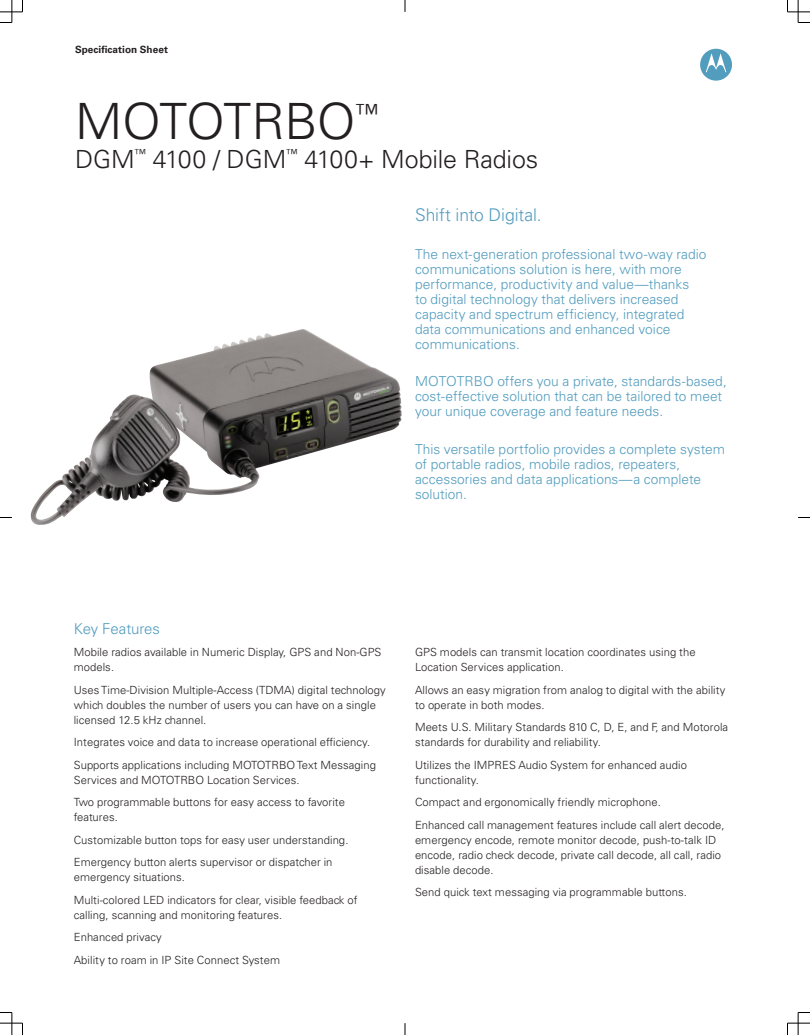
<style>
.page{position:relative;width:810px;height:1035px;background:#fff}
.page>*{position:absolute;margin:0;border:0;box-sizing:border-box;transform-origin:0 0}
.t1{font:300 50px "Univers LT Std";letter-spacing:-.02em;color:#231f20}
.t2{font:300 25px "Univers LT Std";letter-spacing:-.005em;color:#231f20}
.t3{font:300 17.5px "Univers LT Std";letter-spacing:-.005em;color:#529cbe}
.t4{font:300 15px "Univers LT Std";letter-spacing:-.01em;color:#529cbe}
.t5{font:300 13.75px/15px "Univers LT Std";color:#529cbe}
.t6{font:300 11.25px/15px "Univers LT Std";letter-spacing:.005em;color:#231f20}
.t7{font:700 10px "Univers LT Std";letter-spacing:.005em;color:#231f20}
</style>
<div class="page">
<img style="left:30px;top:329px;width:356px;height:196px">
<svg style="left:700px;top:49px;width:32px;height:32px"></svg>
<svg style="left:0;top:0;width:23px;height:23px"></svg>
<svg style="left:787px;top:0;width:23px;height:23px"></svg>
<svg style="left:0;top:1012px;width:23px;height:23px"></svg>
<svg style="left:787px;top:1012px;width:23px;height:23px"></svg>
<svg style="left:405px;top:0;width:1px;height:12px"></svg>
<svg style="left:405px;top:1023px;width:1px;height:12px"></svg>
<svg style="left:0;top:517px;width:12px;height:1px"></svg>
<svg style="left:798px;top:517px;width:12px;height:1px"></svg>
<p class="t7" style="left:75px;top:43px;width:94px">Specification Sheet</p>
<h1 class="t1" style="left:75px;top:91px;width:306px">MOTOTRBO<sup>™</sup></h1>
<h2 class="t2" style="left:75px;top:144px;width:465px">DGM<sup>™</sup> 4100 / DGM<sup>™</sup> 4100+ Mobile Radios</h2>
<h3 class="t3" style="left:415px;top:205px;width:128px">Shift into Digital.</h3>
<p class="t5" style="left:415px;top:247px;width:293px">The next-generation professional two-way radio communications solution is here, with more performance, productivity and value—thanks<br>to digital technology that delivers increased capacity and spectrum efficiency, integrated data communications and enhanced voice communications.</p>
<p class="t5" style="left:415px;top:374px;width:313px">MOTOTRBO offers you a private, standards-based, cost-effective solution that can be tailored to meet your unique coverage and feature needs.</p>
<p class="t5" style="left:415px;top:442px;width:312px">This versatile portfolio provides a complete system of portable radios, mobile radios, repeaters, accessories and data applications—a complete solution.</p>
<h3 class="t4" style="left:74px;top:620px;width:88px">Key Features</h3>
<p class="t6" style="left:74px;top:645px;width:309px">Mobile radios available in Numeric Display, GPS and Non-GPS models.</p>
<p class="t6" style="left:74px;top:682px;width:314px">Uses Time-Division Multiple-Access (TDMA) digital technology which doubles the number of users you can have on a single licensed 12.5 kHz channel.</p>
<p class="t6" style="left:74px;top:731px;width:304px;line-height:22.5px">Integrates voice and data to increase operational efficiency.<br>Supports applications including MOTOTRBO Text Messaging</p>
<p class="t6" style="left:74px;top:769px;width:273px;line-height:22.5px">Services and MOTOTRBO Location Services.<br>Two programmable buttons for easy access to favorite</p>
<p class="t6" style="left:74px;top:806px;width:276px;line-height:22.5px">features.<br>Customizable button tops for easy user understanding.<br>Emergency button alerts supervisor or dispatcher in</p>
<p class="t6" style="left:74px;top:866px;width:285px;line-height:22.5px">emergency situations.<br>Multi-colored LED indicators for clear, visible feedback of</p>
<p class="t6" style="left:74px;top:904px;width:210px;line-height:22.5px">calling, scanning and monitoring features.<br>Enhanced privacy<br>Ability to roam in IP Site Connect System</p>
<p class="t6" style="left:415px;top:645px;width:282px">GPS models can transmit location coordinates using the<br>Location Services application.</p>
<p class="t6" style="left:415px;top:682px;width:312px">Allows an easy migration from analog to digital with the ability to operate in both modes.</p>
<p class="t6" style="left:415px;top:720px;width:315px">Meets U.S. Military Standards 810 C, D, E, and F, and Motorola standards for durability and reliability.</p>
<p class="t6" style="left:415px;top:757px;width:274px">Utilizes the IMPRES Audio System for enhanced audio functionality.</p>
<p class="t6" style="left:415px;top:791px;width:311px;line-height:22.5px">Compact and ergonomically friendly microphone.<br>Enhanced call management features include call alert decode,</p>
<p class="t6" style="left:415px;top:832px;width:308px">emergency encode, remote monitor decode, push-to-talk ID encode, radio check decode, private call decode, all call, radio disable decode.</p>
<p class="t6" style="left:415px;top:885px;width:273px">Send quick text messaging via programmable buttons.</p>
</div>
